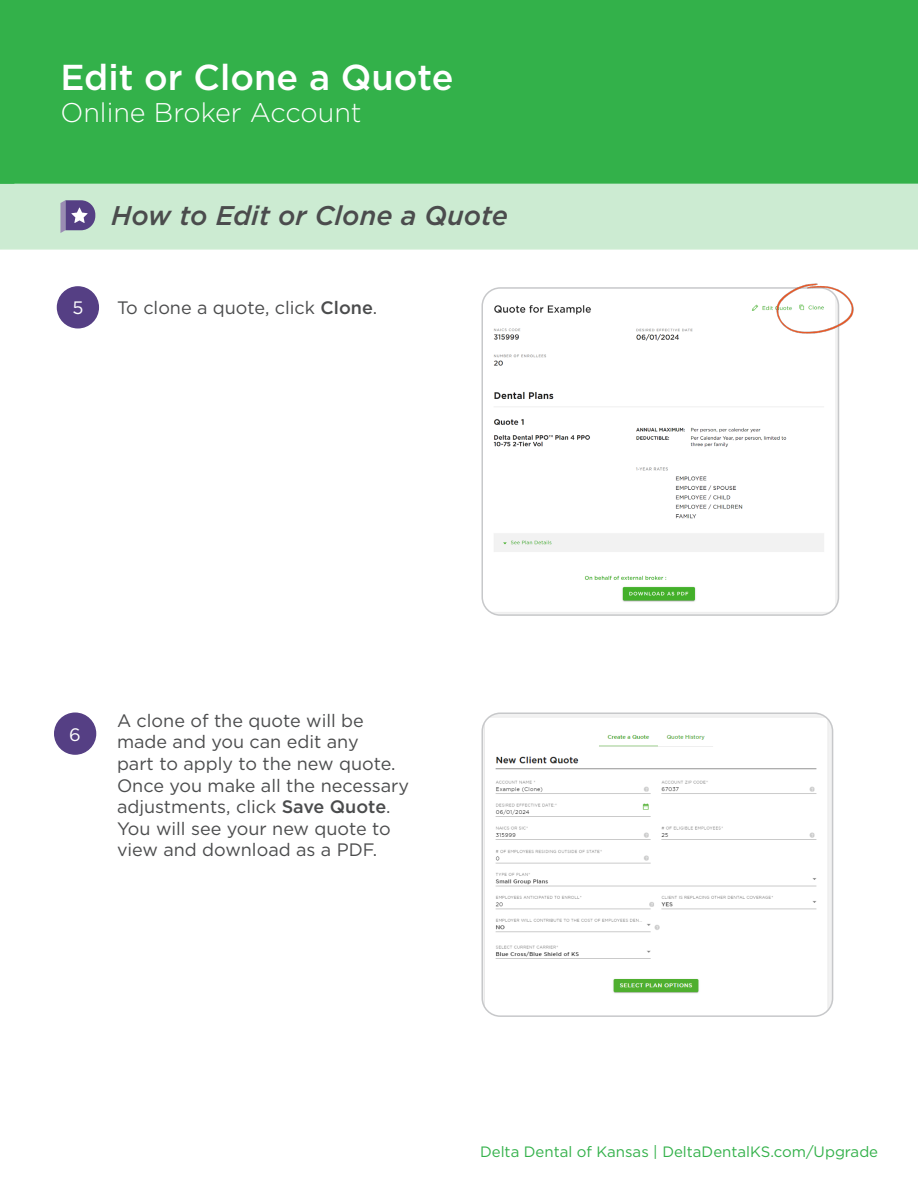
<style>
.page{position:relative;width:918px;height:1188px;background:#fff}
.page>*{position:absolute;margin:0;border:0;box-sizing:border-box;transform-origin:0 0}
.t1{font:500 36px "Gotham";color:#fff}
.t2{font:italic 500 27px "Gotham";color:#4b4c4d}
.t3{font:300 27px "Gotham";color:#fff}
.t4{font:18px/21.6px "Gotham";color:#4b4c4d}
.t5{font:18px "Gotham";color:#fff}
.t6{font:15px "Gotham";color:#33b14a}
.s1{font-weight:500}
</style>
<div class="page">
<div style="left:0;top:0;width:918px;height:184px;background:#33b14a"></div>
<div style="left:0;top:184px;width:918px;height:66px;background:#ccebd2"></div>
<svg style="left:60px;top:200px;width:35px;height:33px"></svg>
<div style="left:58px;top:287px;width:40px;height:41px;background:#553f84;border-radius:50%"></div>
<div style="left:57px;top:286px;width:42px;height:43px;border:2px solid #553f84;border-radius:50%"></div>
<img style="left:482px;top:290px;width:356px;height:323px">
<div style="left:482px;top:287px;width:357px;height:329px;border:2px solid #c7c8ca;border-radius:18px"></div>
<div style="left:637px;top:474px;width:30px;height:47px;background:#fff"></div>
<div style="left:667px;top:572px;width:69px;height:9px;background:#fff"></div>
<img style="left:776px;top:283px;width:77px;height:60px">
<div style="left:55px;top:713px;width:41px;height:41px;background:#553f84;border-radius:50%"></div>
<div style="left:54px;top:713px;width:42px;height:42px;border:2px solid #553f84;border-radius:50%"></div>
<img style="left:482px;top:715px;width:351px;height:301px">
<div style="left:482px;top:712px;width:351px;height:305px;border:2px solid #c7c8ca;border-radius:18px"></div>
<p class="t1" style="left:60px;top:53px;width:395px">Edit or Clone a Quote</p>
<p class="t3" style="left:60px;top:95px;width:303px">Online Broker Account</p>
<p class="t2" style="left:111px;top:197px;width:398px">How to Edit or Clone a Quote</p>
<p class="t5" style="left:72px;top:297px;width:13px">5</p>
<p class="t4" style="left:117px;top:297px;width:262px">To clone a quote, click <span class="s1">Clone</span>.</p>
<p class="t5" style="left:69px;top:723px;width:13px">6</p>
<p class="t4" style="left:117px;top:709px;width:294px">A clone of the quote will be made and you can edit any<br>part to apply to the new quote.<br>Once you make all the necessary adjustments, click <span class="s1">Save Quote</span>.<br>You will see your new quote to view and download as a PDF.</p>
<p class="t6" style="left:480px;top:1142px;width:400px">Delta Dental of Kansas | DeltaDentalKS.com/Upgrade</p>
</div>
